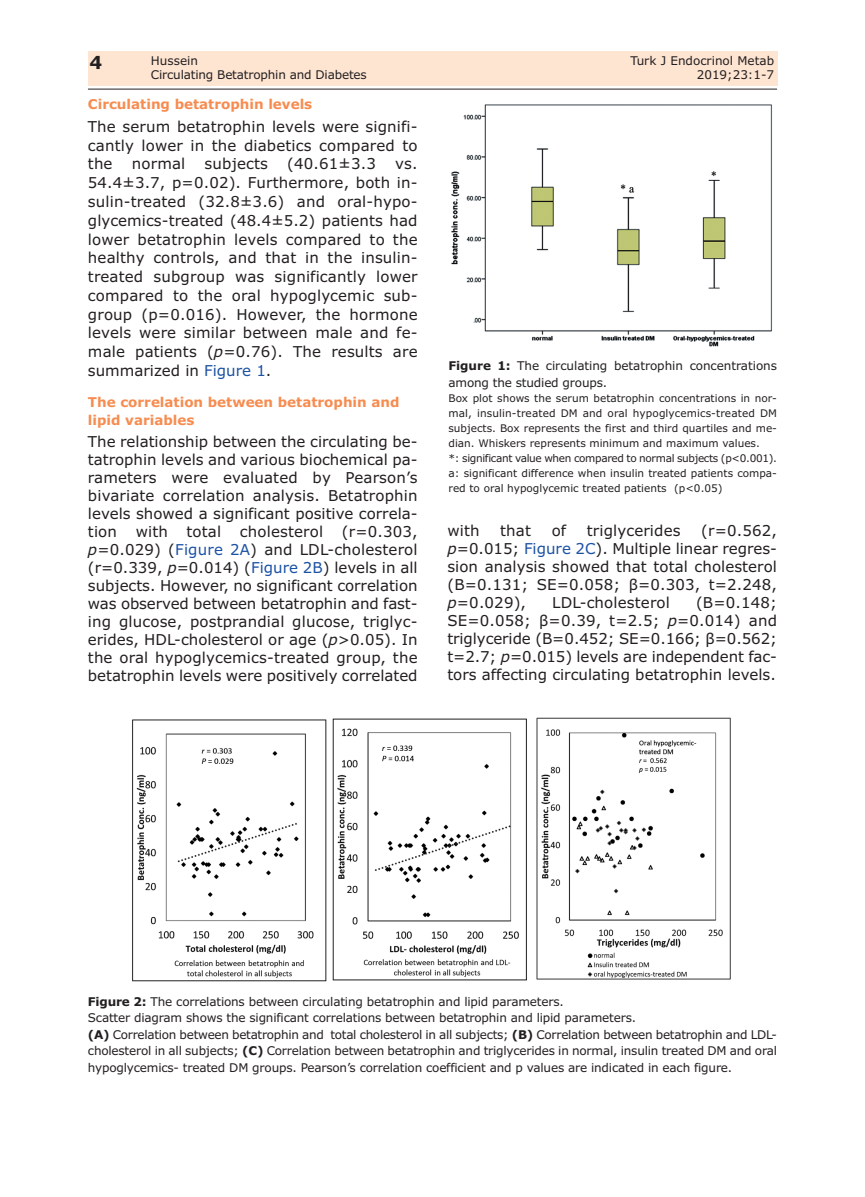
<style>
.page{position:relative;width:865px;height:1197px;background:#fff}
.page>*{position:absolute;margin:0;border:0;box-sizing:border-box;transform-origin:0 0}
.t1{font:700 18px "Verdana";color:#231f20}
.t2{font:15px/18px "Verdana";letter-spacing:.01em;color:#231f20;text-align:justify}
.t3{font:700 13.5px/18px "Verdana";color:#f68c50}
.t4{font:12px/16.5px "Verdana";letter-spacing:-.015em;color:#231f20}
.t5{font:10.5px/15px "Verdana";color:#231f20}
.s1{font-style:italic}
.s2{color:#1c52a4}
.s3{font-weight:700}
</style>
<div class="page">
<div style="left:88px;top:51px;width:689px;height:34px;background:#fee5d2"></div>
<hr style="left:88px;top:89px;width:689px;height:1px;background:#231f20">
<img style="left:451px;top:104px;width:321px;height:243px">
<img style="left:132px;top:718px;width:599px;height:264px">
<p class="t1" style="left:89px;top:53px;width:14px">4</p>
<p class="t4" style="left:151px;top:52px;width:49px">Hussein</p>
<p class="t4" style="left:630px;top:52px;width:145px">Turk J Endocrinol Metab</p>
<p class="t4" style="left:151px;top:67px;width:217px">Circulating Betatrophin and Diabetes</p>
<p class="t4" style="left:696px;top:67px;width:79px">2019;23:1-7</p>
<p class="t3" style="left:88px;top:95px;width:226px">Circulating betatrophin levels</p>
<p class="t2" style="left:88px;top:117px;width:331px;line-height:18.8px">The serum betatrophin levels were signifi&shy;cantly lower in the diabetics compared to the</p>
<p class="t2" style="left:132px;top:155px;width:55px">normal</p>
<p class="t2" style="left:205px;top:155px;width:65px">subjects</p>
<p class="t2" style="left:287px;top:155px;width:90px">(40.61±3.3</p>
<p class="t2" style="left:88px;top:155px;width:331px;line-height:18.8px;text-indent:307px">vs.<br>54.4±3.7, p=0.02). Furthermore, both in&shy;sulin-treated (32.8±3.6) and oral-hypo&shy;glycemics-treated (48.4±5.2) patients had lower betatrophin levels compared to the healthy controls, and that in the insulin&shy;treated subgroup was significantly lower compared to the oral hypoglycemic sub&shy;group (p=0.016). However, the hormone levels were similar between male and fe&shy;male patients (<span class="s1">p</span>=0.76). The results are summarized in <span class="s2">Figure 1</span>.</p>
<p class="t3" style="left:88px;top:393px;width:313px">The correlation between betatrophin and lipid variables</p>
<p class="t2" style="left:88px;top:432px;width:331px">The relationship between the circulating be&shy;tatrophin levels and various biochemical pa&shy;rameters were evaluated by Pearson’s bivariate correlation analysis. Betatrophin levels showed a significant positive correla&shy;tion with total cholesterol (r=0.303, <span class="s1">p</span>=0.029) (<span class="s2">Figure 2A</span>) and LDL-cholesterol (r=0.339, <span class="s1">p</span>=0.014) (<span class="s2">Figure 2B</span>) levels in all subjects. However, no significant correlation was observed between betatrophin and fast&shy;ing glucose, postprandial glucose, triglyc&shy;erides, HDL-cholesterol or age (<span class="s1">p</span>&gt;0.05). In the oral hypoglycemics-treated group, the betatrophin levels were positively correlated</p>
<p class="t4" style="left:448px;top:358px;width:330px"><span class="s3">Figure 1:</span> The circulating betatrophin concentrations among the studied groups.</p>
<p class="t5" style="left:448px;top:390px;width:330px">Box plot shows the serum betatrophin concentrations in nor&shy;mal, insulin-treated DM and oral hypoglycemics-treated DM subjects. Box represents the first and third quartiles and me&shy;dian. Whiskers represents minimum and maximum values.<br>*: significant value when compared to normal subjects (p&lt;0.001). a: significant difference when insulin treated patients compa&shy;red to oral hypoglycemic treated patients (p&lt;0.05)</p>
<p class="t2" style="left:447px;top:521px;width:34px">with</p>
<p class="t2" style="left:500px;top:521px;width:32px">that</p>
<p class="t2" style="left:551px;top:521px;width:16px">of</p>
<p class="t2" style="left:587px;top:521px;width:95px">triglycerides</p>
<p class="t2" style="left:447px;top:521px;width:331px;text-indent:254px">(r=0.562, <span class="s1">p</span>=0.015; <span class="s2">Figure 2C</span>). Multiple linear regres&shy;sion analysis showed that total cholesterol (B=0.131; SE=0.058; β=0.303, t=2.248, <span class="s1">p</span>=0.029),</p>
<p class="t2" style="left:447px;top:593px;width:331px;text-indent:249px">(B=0.148; SE=0.058; β=0.39, t=2.5; <span class="s1">p</span>=0.014) and triglyceride (B=0.452; SE=0.166; β=0.562; t=2.7; <span class="s1">p</span>=0.015) levels are independent fac&shy;tors affecting circulating betatrophin levels.</p>
<p class="t2" style="left:552px;top:593px;width:119px">LDL-cholesterol</p>
<p class="t4" style="left:88px;top:993px;width:690px"><span class="s3">Figure 2:</span> The correlations between circulating betatrophin and lipid parameters.<br>Scatter diagram shows the significant correlations between betatrophin and lipid parameters.<br><span class="s3">(A)</span> Correlation between betatrophin and total cholesterol in all subjects; <span class="s3">(B)</span> Correlation between betatrophin and LDL&shy;cholesterol in all subjects; <span class="s3">(C)</span> Correlation between betatrophin and triglycerides in normal, insulin treated DM and oral hypoglycemics- treated DM groups. Pearson’s correlation coefficient and p values are indicated in each figure.</p>
</div>
